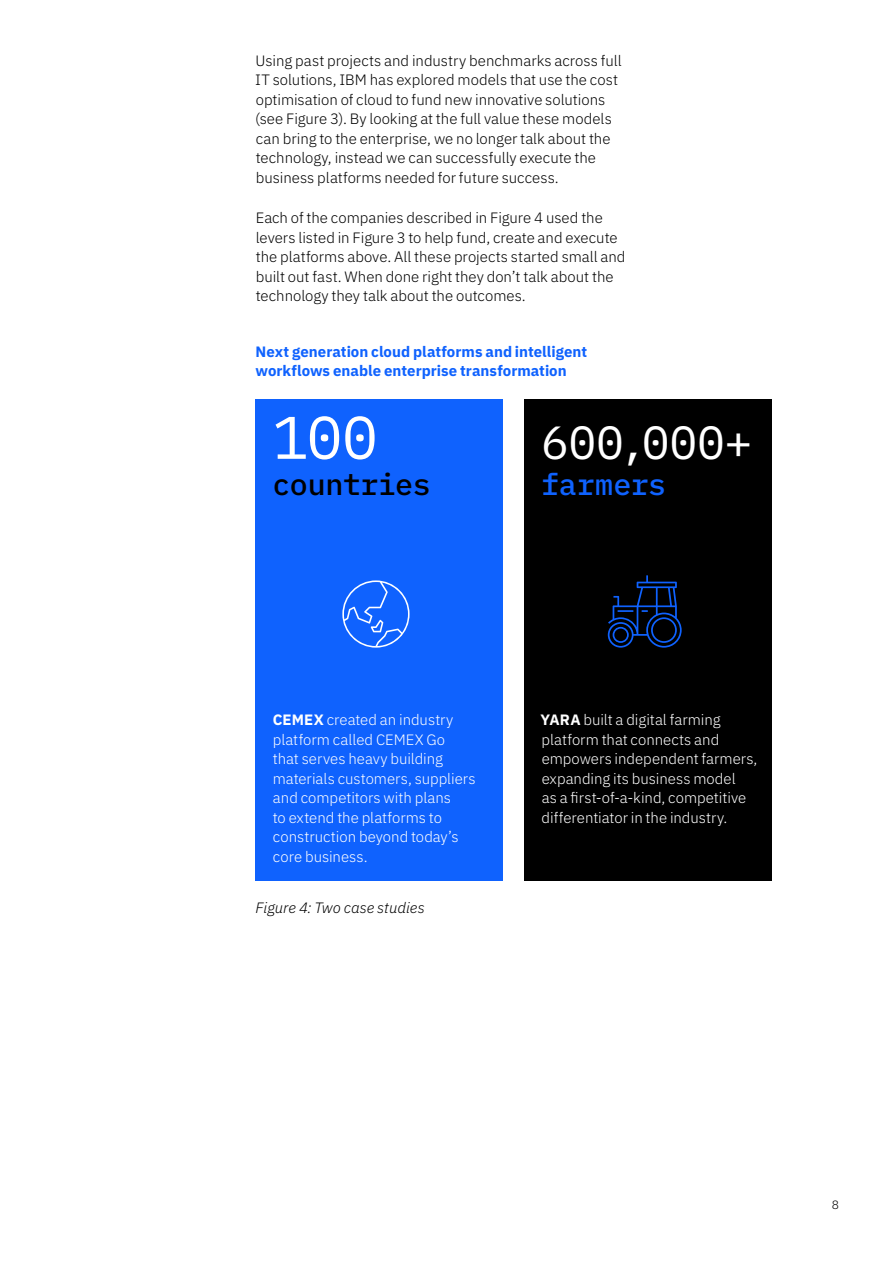
<style>
.page{position:relative;width:893px;height:1263px;background:#fff}
.page>*{position:absolute;margin:0;border:0;box-sizing:border-box;transform-origin:0 0}
.t1{font:60px "IBM Plex Mono";color:#fff}
.t2{font:46.5px "IBM Plex Mono";letter-spacing:-.005em;color:#fff}
.t3{font:500 30px "IBM Plex Mono";letter-spacing:-.015em;color:#000}
.t4{font:500 30px "IBM Plex Mono";letter-spacing:-.01em;color:#0f62fe}
.t5{font:300 15px/19.5px "IBM Plex Sans";color:#000}
.t6{font:300 15px/19.5px "IBM Plex Sans";color:#fff}
.t7{font:700 15px/19.5px "IBM Plex Sans";letter-spacing:.005em;color:#0f62fe}
.t8{font:italic 300 15px "IBM Plex Sans";color:#000}
.t9{font:300 12px "IBM Plex Sans";color:#000}
.s1{font-weight:700}
</style>
<div class="page">
<div style="left:256px;top:399px;width:247px;height:482px;background:#0f62fe"></div>
<div style="left:524px;top:399px;width:248px;height:482px;background:#000"></div>
<svg style="left:608px;top:575px;width:74px;height:73px"></svg>
<svg style="left:342px;top:580px;width:68px;height:68px"></svg>
<p class="t5" style="left:255px;top:49px;width:368px">Using past projects and industry benchmarks across full IT solutions, IBM has explored models that use the cost optimisation of cloud to fund new innovative solutions (see Figure 3). By looking at the full value these models can bring to the enterprise, we no longer talk about the technology, instead we can successfully execute the business platforms needed for future success.</p>
<p class="t5" style="left:256px;top:207px;width:371px">Each of the companies described in Figure 4 used the levers listed in Figure 3 to help fund, create and execute the platforms above. All these projects started small and built out fast. When done right they don’t talk about the technology they talk about the outcomes.</p>
<p class="t7" style="left:256px;top:340px;width:333px">Next generation cloud platforms and intelligent workflows enable enterprise transformation</p>
<h1 class="t1" style="left:273px;top:392px;width:107px">100</h1>
<h3 class="t3" style="left:273px;top:461px;width:160px">countries</h3>
<h2 class="t2" style="left:541px;top:407px;width:213px">600,000+</h2>
<h3 class="t4" style="left:541px;top:461px;width:126px">farmers</h3>
<p class="t6" style="left:273px;top:709px;width:204px"><span class="s1">CEMEX</span> created an industry platform called CEMEX Go<br>that serves heavy building materials customers, suppliers and competitors with plans<br>to extend the platforms to construction beyond today’s core business.</p>
<p class="t6" style="left:541px;top:709px;width:218px"><span class="s1">YARA</span> built a digital farming platform that connects and empowers independent farmers, expanding its business model<br>as a first-of-a-kind, competitive differentiator in the industry.</p>
<p class="t8" style="left:256px;top:896px;width:171px">Figure 4: Two case studies</p>
<p class="t9" style="left:832px;top:1196px;width:9px">8</p>
</div>
